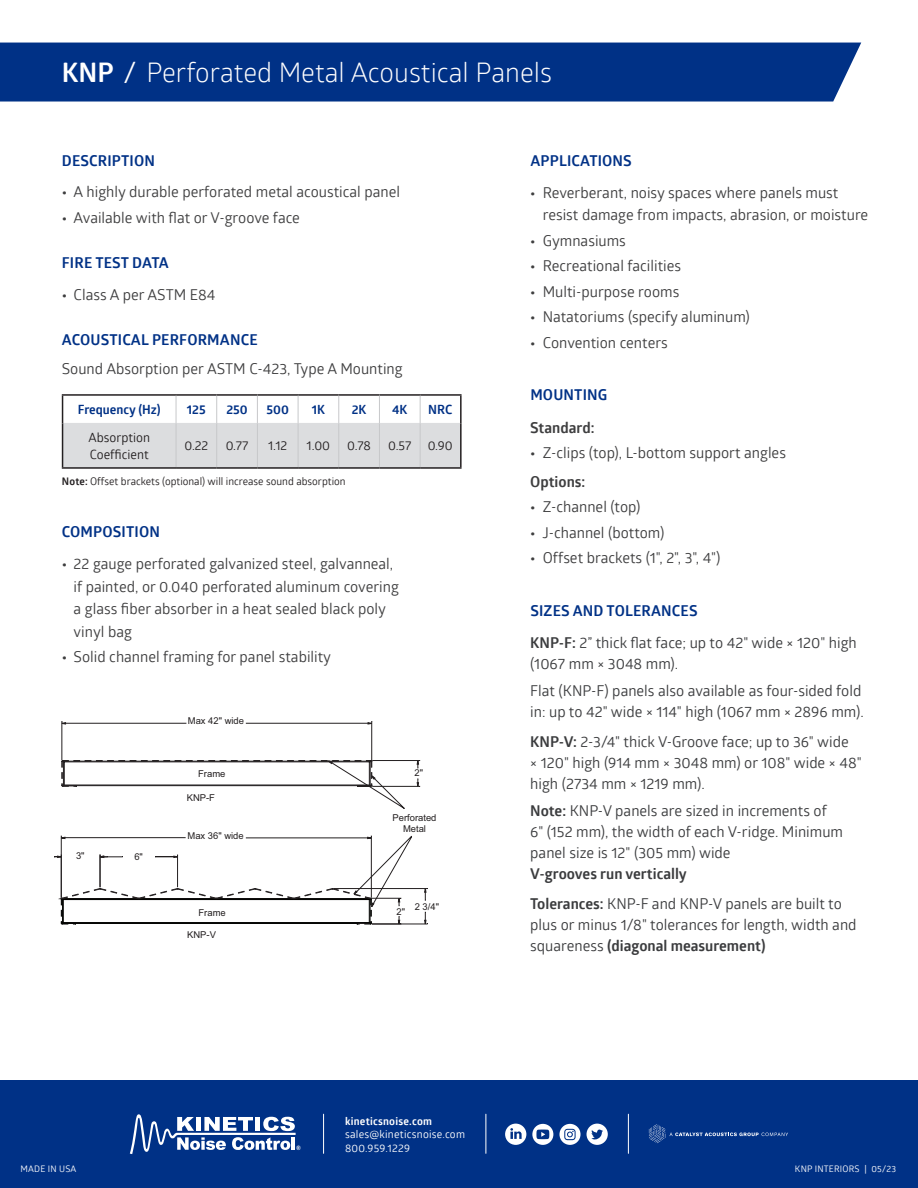
<style>
.page{position:relative;width:918px;height:1188px;background:#fff}
.page>*{position:absolute;margin:0;border:0;box-sizing:border-box;transform-origin:0 0}
.t1{font:27px "Glober";color:#fff}
.t2{font:15px/22.5px "Glober";color:#3e3e3f}
.t3{font:15px/21px "Glober";color:#3b3c3e}
.t4{font:700 15px "Glober";letter-spacing:.01em;color:#003186}
.t5{font:700 15px "Glober";color:#3e3e3f}
.t6{font:12.75px/17.4px "Glober";color:#231f20}
.t7{font:700 12.75px "Glober";color:#003186}
.t8{font:10.8px "Glober";letter-spacing:.02em;color:#fff}
.t9{font:700 10.8px "Glober";letter-spacing:.02em;color:#fff}
.t10{font:10.5px "Glober";color:#231f20}
.t11{font:9.45px/11.4px "Arial";color:#231f20;text-align:center}
.t12{font:9px "Glober";letter-spacing:.02em;color:#fff}
.t13{font:900 6.15px "Arial";color:#fff;scale:.87 1}
.s1{font-weight:700}
.s2{font-style:inherit}
</style>
<div class="page">
<div style="left:0;top:43px;width:861px;height:59px;background:#003186"></div>
<div style="left:0;top:1080px;width:918px;height:108px;background:#003186"></div>
<svg style="left:130px;top:1114px;width:166px;height:40px"></svg>
<hr style="left:323px;top:1114px;width:1px;height:39px;background:#fff">
<hr style="left:486px;top:1114px;width:1px;height:39px;background:#fff">
<hr style="left:628px;top:1114px;width:1px;height:39px;background:#fff">
<svg style="left:559px;top:1124px;width:22px;height:21px"></svg>
<svg style="left:505px;top:1124px;width:21px;height:21px"></svg>
<svg style="left:587px;top:1124px;width:21px;height:21px"></svg>
<svg style="left:532px;top:1124px;width:21px;height:21px"></svg>
<svg style="left:649px;top:1124px;width:139px;height:19px"></svg>
<hr style="left:62px;top:394px;width:114px;height:2px;background:#231f20">
<hr style="left:176px;top:394px;width:41px;height:2px;background:#231f20">
<hr style="left:217px;top:394px;width:40px;height:2px;background:#231f20">
<hr style="left:257px;top:394px;width:41px;height:2px;background:#231f20">
<hr style="left:298px;top:394px;width:41px;height:2px;background:#231f20">
<hr style="left:339px;top:394px;width:40px;height:2px;background:#231f20">
<hr style="left:379px;top:394px;width:41px;height:2px;background:#231f20">
<hr style="left:420px;top:394px;width:42px;height:2px;background:#231f20">
<svg style="left:62px;top:395px;width:399px;height:72px"></svg>
<hr style="left:176px;top:423px;width:1px;height:44px;background:#c7c8ca">
<hr style="left:216px;top:423px;width:1px;height:44px;background:#c7c8ca">
<hr style="left:257px;top:423px;width:1px;height:44px;background:#c7c8ca">
<hr style="left:298px;top:423px;width:1px;height:44px;background:#c7c8ca">
<hr style="left:338px;top:423px;width:1px;height:44px;background:#c7c8ca">
<hr style="left:379px;top:423px;width:1px;height:44px;background:#c7c8ca">
<hr style="left:420px;top:423px;width:1px;height:44px;background:#c7c8ca">
<hr style="left:62px;top:423px;width:1px;height:44px;background:#231f20">
<hr style="left:460px;top:396px;width:2px;height:27px;background:#231f20">
<hr style="left:460px;top:423px;width:2px;height:44px;background:#231f20">
<hr style="left:62px;top:467px;width:114px;height:2px;background:#231f20">
<hr style="left:176px;top:467px;width:41px;height:2px;background:#231f20">
<hr style="left:217px;top:467px;width:40px;height:2px;background:#231f20">
<hr style="left:257px;top:467px;width:41px;height:2px;background:#231f20">
<hr style="left:298px;top:467px;width:41px;height:2px;background:#231f20">
<hr style="left:339px;top:467px;width:40px;height:2px;background:#231f20">
<hr style="left:379px;top:467px;width:41px;height:2px;background:#231f20">
<hr style="left:420px;top:467px;width:42px;height:2px;background:#231f20">
<hr style="left:62px;top:722px;width:1px;height:38px;background:#231f20">
<hr style="left:371px;top:722px;width:1px;height:38px;background:#231f20">
<svg style="left:61px;top:721px;width:6px;height:4px"></svg>
<svg style="left:367px;top:721px;width:6px;height:4px"></svg>
<hr style="left:65px;top:723px;width:121px;height:1px;background:#231f20">
<hr style="left:246px;top:723px;width:123px;height:1px;background:#231f20">
<svg style="left:54px;top:754px;width:373px;height:171px"></svg>
<p class="t1" style="left:62px;top:54px;width:492px"><span class="s1">KNP</span> <span class="s2">/</span> Perforated Metal Acoustical Panels</p>
<p class="t4" style="left:62px;top:150px;width:95px">DESCRIPTION</p>
<p class="t2" style="left:62px;top:180px;width:340px"><span class="s1">•</span> A highly durable perforated metal acoustical panel</p>
<p class="t2" style="left:62px;top:205px;width:240px"><span class="s1">•</span> Available with flat or V-groove face</p>
<p class="t4" style="left:62px;top:252px;width:109px">FIRE TEST DATA</p>
<p class="t2" style="left:62px;top:283px;width:155px"><span class="s1">•</span> Class A per ASTM E84</p>
<p class="t4" style="left:62px;top:329px;width:197px">ACOUSTICAL PERFORMANCE</p>
<p class="t2" style="left:62px;top:357px;width:342px">Sound Absorption per ASTM C-423, Type A Mounting</p>
<p class="t7" style="left:78px;top:401px;width:84px">Frequency (Hz)</p>
<p class="t7" style="left:187px;top:401px;width:20px">125</p>
<p class="t7" style="left:226px;top:401px;width:23px">250</p>
<p class="t7" style="left:267px;top:401px;width:24px">500</p>
<p class="t7" style="left:312px;top:401px;width:15px">1K</p>
<p class="t7" style="left:352px;top:401px;width:16px">2K</p>
<p class="t7" style="left:392px;top:401px;width:17px">4K</p>
<p class="t7" style="left:428px;top:401px;width:26px">NRC</p>
<p class="t6" style="left:89px;top:428px;width:63px">Absorption<br>Coefficient</p>
<p class="t6" style="left:184px;top:437px;width:26px">0.22</p>
<p class="t6" style="left:226px;top:437px;width:24px">0.77</p>
<p class="t6" style="left:268px;top:437px;width:21px">1.12</p>
<p class="t6" style="left:307px;top:437px;width:25px">1.00</p>
<p class="t6" style="left:347px;top:437px;width:25px">0.78</p>
<p class="t6" style="left:388px;top:437px;width:25px">0.57</p>
<p class="t6" style="left:428px;top:437px;width:27px">0.90</p>
<p class="t10" style="left:62px;top:474px;width:285px"><span class="s1">Note:</span> Offset brackets (optional) will increase sound absorption</p>
<p class="t4" style="left:62px;top:521px;width:100px">COMPOSITION</p>
<p class="t2" style="left:74px;top:552px;width:327px;text-indent:-12px"><span class="s1">•</span> 22 gauge perforated galvanized steel, galvanneal, if painted, or 0.040 perforated aluminum covering a glass fiber absorber in a heat sealed black poly vinyl bag</p>
<p class="t2" style="left:62px;top:645px;width:271px"><span class="s1">•</span> Solid channel framing for panel stability</p>
<p class="t11" style="left:76px;top:850px;width:10px">3"</p>
<p class="t11" style="left:134px;top:851px;width:10px">6"</p>
<p class="t11" style="left:188px;top:715px;width:58px">Max 42" wide</p>
<p class="t11" style="left:198px;top:768px;width:29px">Frame</p>
<p class="t11" style="left:187px;top:792px;width:30px">KNP-F</p>
<p class="t11" style="left:188px;top:830px;width:58px">Max 36" wide</p>
<p class="t11" style="left:199px;top:907px;width:29px">Frame</p>
<p class="t11" style="left:187px;top:929px;width:30px">KNP-V</p>
<p class="t11" style="left:415px;top:767px;width:10px">2"</p>
<p class="t11" style="left:393px;top:812px;width:45px">Perforated<br>Metal</p>
<p class="t11" style="left:397px;top:906px;width:10px">2"</p>
<p class="t11" style="left:415px;top:901px;width:26px">2 3/4"</p>
<p class="t13" style="left:296px;top:1143px;width:6px">®</p>
<p class="t9" style="left:345px;top:1113px;width:88px">kineticsnoise.com</p>
<p class="t8" style="left:345px;top:1127px;width:121px">sales@kineticsnoise.com</p>
<p class="t8" style="left:345px;top:1140px;width:66px">800.959.1229</p>
<p class="t4" style="left:530px;top:150px;width:103px">APPLICATIONS</p>
<p class="t2" style="left:543px;top:181px;width:327px;text-indent:-13px"><span class="s1">•</span> Reverberant, noisy spaces where panels must resist damage from impacts, abrasion, or moisture</p>
<p class="t2" style="left:530px;top:229px;width:97px"><span class="s1">•</span> Gymnasiums</p>
<p class="t2" style="left:530px;top:254px;width:152px"><span class="s1">•</span> Recreational facilities</p>
<p class="t2" style="left:530px;top:280px;width:151px"><span class="s1">•</span> Multi-purpose rooms</p>
<p class="t2" style="left:530px;top:305px;width:221px"><span class="s1">•</span> Natatoriums (specify aluminum)</p>
<p class="t2" style="left:530px;top:331px;width:139px"><span class="s1">•</span> Convention centers</p>
<p class="t4" style="left:530px;top:385px;width:79px">MOUNTING</p>
<p class="t5" style="left:530px;top:417px;width:66px">Standard:</p>
<p class="t2" style="left:530px;top:441px;width:257px"><span class="s1">•</span> Z-clips (top), L-bottom support angles</p>
<p class="t5" style="left:530px;top:471px;width:57px">Options:</p>
<p class="t2" style="left:530px;top:495px;width:112px"><span class="s1">•</span> Z-channel (top)</p>
<p class="t2" style="left:530px;top:520px;width:136px"><span class="s1">•</span> J-channel (bottom)</p>
<p class="t2" style="left:530px;top:546px;width:192px"><span class="s1">•</span> Offset brackets (1", 2", 3", 4")</p>
<p class="t4" style="left:530px;top:600px;width:169px">SIZES AND TOLERANCES</p>
<p class="t3" style="left:530px;top:631px;width:328px"><span class="s1">KNP-F:</span> 2” thick flat face; up to 42" wide × 120" high (1067 mm × 3048 mm).</p>
<p class="t3" style="left:530px;top:679px;width:335px">Flat (KNP-F) panels also available as four-sided fold in: up to 42" wide × 114" high (1067 mm × 2896 mm).</p>
<p class="t3" style="left:530px;top:730px;width:333px"><span class="s1">KNP-V:</span> 2-3/4" thick V-Groove face; up to 36" wide<br>× 120" high (914 mm × 3048 mm) or 108" wide × 48" high (2734 mm × 1219 mm).</p>
<p class="t3" style="left:530px;top:799px;width:314px"><span class="s1">Note:</span> KNP-V panels are sized in increments of 6" (152 mm), the width of each V-ridge. Minimum panel size is 12" (305 mm) wide<br><span class="s1">V-grooves run vertically</span></p>
<p class="t3" style="left:530px;top:892px;width:328px"><span class="s1">Tolerances:</span> KNP-F and KNP-V panels are built to plus or minus 1/8" tolerances for length, width and squareness <span class="s1">(diagonal measurement)</span></p>
<p class="t12" style="left:21px;top:1163px;width:57px">MADE IN USA</p>
<p class="t12" style="left:795px;top:1163px;width:103px">KNP INTERIORS | 05/23</p>
</div>
